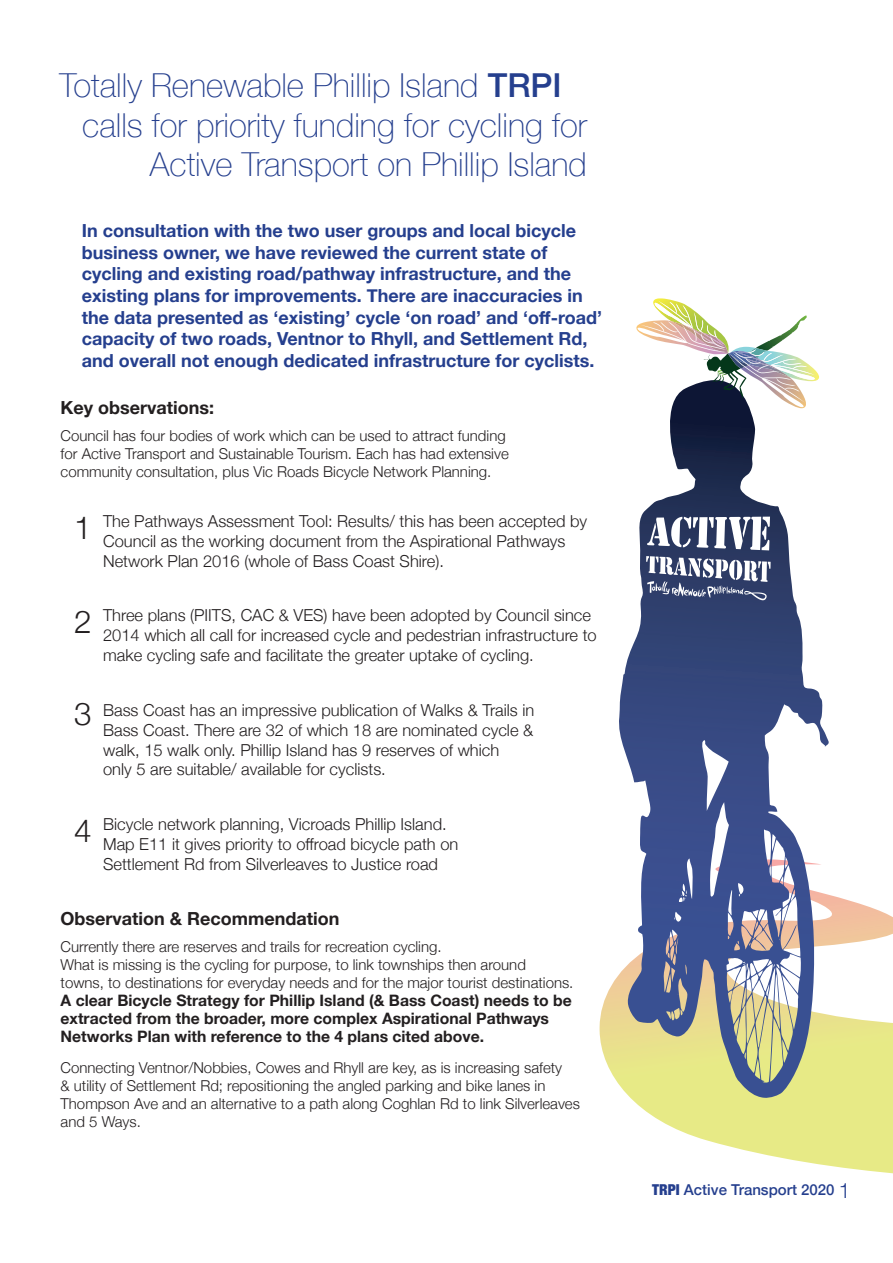
<style>
.page{position:relative;width:893px;height:1263px;background:#fff}
.page>*{position:absolute;margin:0;border:0;box-sizing:border-box;transform-origin:0 0}
.t1{font:100 33px/39.6px "Helvetica Neue";color:#253f8e;text-align:right}
.heading_1{font:700 18px/21.6px "Helvetica Neue";color:#253f8e}
.heading_1-2{font:700 18px "Helvetica Neue";color:#231f20}
.text_indent_numbers{font:300 16.5px/19.8px "Helvetica Neue";color:#231f20}
.text_body{font:700 15.75px/18px "Helvetica Neue";color:#231f20}
.text_body-2{font:300 15px/18px "Helvetica Neue";color:#231f20}
.t2{font:500 15px "Helvetica Neue";color:#253f8e}
.s1{font-weight:500}
.s2{font-size:31.5px}
.s3{font-weight:900;font-stretch:condensed}
.s4{font-weight:300;font-size:21px}
</style>
<div class="page">
<svg style="left:600px;top:894px;width:293px;height:280px"></svg>
<svg style="left:617px;top:409px;width:208px;height:689px"></svg>
<img style="left:654px;top:298px;width:17px;height:2px">
<img style="left:636px;top:300px;width:181px;height:109px">
<svg style="left:647px;top:517px;width:123px;height:33px"></svg>
<svg style="left:646px;top:556px;width:125px;height:44px"></svg>
<p class="t1" style="left:60px;top:64px;width:504px">Totally Renewable Phillip Island <span class="s1">TRPI</span></p>
<p class="t1" style="left:82px;top:104px;width:506px">calls for priority funding for cycling for<br>Active Transport on Phillip Island</p>
<p class="heading_1" style="left:82px;top:220px;width:522px">In consultation with the two user groups and local bicycle business owner, we have reviewed the current state of cycling and existing road/pathway infrastructure, and the existing plans for improvements. There are inaccuracies in the data presented as ‘existing’ cycle ‘on road’ and ‘off-road’ capacity of two roads, Ventnor to Rhyll, and Settlement Rd, and overall not enough dedicated infrastructure for cyclists.</p>
<p class="heading_1-2" style="left:61px;top:393px;width:155px">Key observations:</p>
<p class="text_body-2" style="left:61px;top:425px;width:450px">Council has four bodies of work which can be used to attract funding for Active Transport and Sustainable Tourism. Each has had extensive community consultation, plus Vic Roads Bicycle Network Planning.</p>
<p class="text_indent_numbers" style="left:103px;top:510px;width:486px;text-indent:-29px"><span class="s2">1</span> The Pathways Assessment Tool: Results/ this has been accepted by<br>Council as the working document from the Aspirational Pathways<br>Network Plan 2016 (whole of Bass Coast Shire).</p>
<p class="text_indent_numbers" style="left:103px;top:604px;width:495px;text-indent:-29px"><span class="s2">2</span> Three plans (PIITS, CAC &amp; VES) have been adopted by Council since<br>2014 which all call for increased cycle and pedestrian infrastructure to make cycling safe and facilitate the greater uptake of cycling.</p>
<p class="text_indent_numbers" style="left:103px;top:699px;width:433px;text-indent:-29px"><span class="s2">3</span> Bass Coast has an impressive publication of Walks &amp; Trails in Bass Coast. There are 32 of which 18 are nominated cycle &amp; walk, 15 walk only. Phillip Island has 9 reserves of which<br>only 5 are suitable/ available for cyclists.</p>
<p class="text_indent_numbers" style="left:103px;top:813px;width:357px;text-indent:-29px"><span class="s2">4</span> Bicycle network planning, Vicroads Phillip Island.<br>Map E11 it gives priority to offroad bicycle path on<br>Settlement Rd from Silverleaves to Justice road</p>
<p class="heading_1-2" style="left:61px;top:905px;width:280px">Observation &amp; Recommendation</p>
<p class="text_body-2" style="left:61px;top:936px;width:514px">Currently there are reserves and trails for recreation cycling.<br>What is missing is the cycling for purpose, to link townships then around<br>towns, to destinations for everyday needs and for the major tourist destinations.</p>
<p class="text_body" style="left:61px;top:992px;width:513px">A clear Bicycle Strategy for Phillip Island (&amp; Bass Coast) needs to be extracted from the broader, more complex Aspirational Pathways<br>Networks Plan with reference to the 4 plans cited above.</p>
<p class="text_body-2" style="left:61px;top:1057px;width:521px">Connecting Ventnor/Nobbies, Cowes and Rhyll are key, as is increasing safety<br>&amp; utility of Settlement Rd; repositioning the angled parking and bike lanes in Thompson Ave and an alternative to a path along Coghlan Rd to link Silverleaves and 5 Ways.</p>
<p class="t2" style="left:652px;top:1177px;width:200px"><span class="s3">TRPI</span> Active Transport 2020 <span class="s4">1</span></p>
</div>
